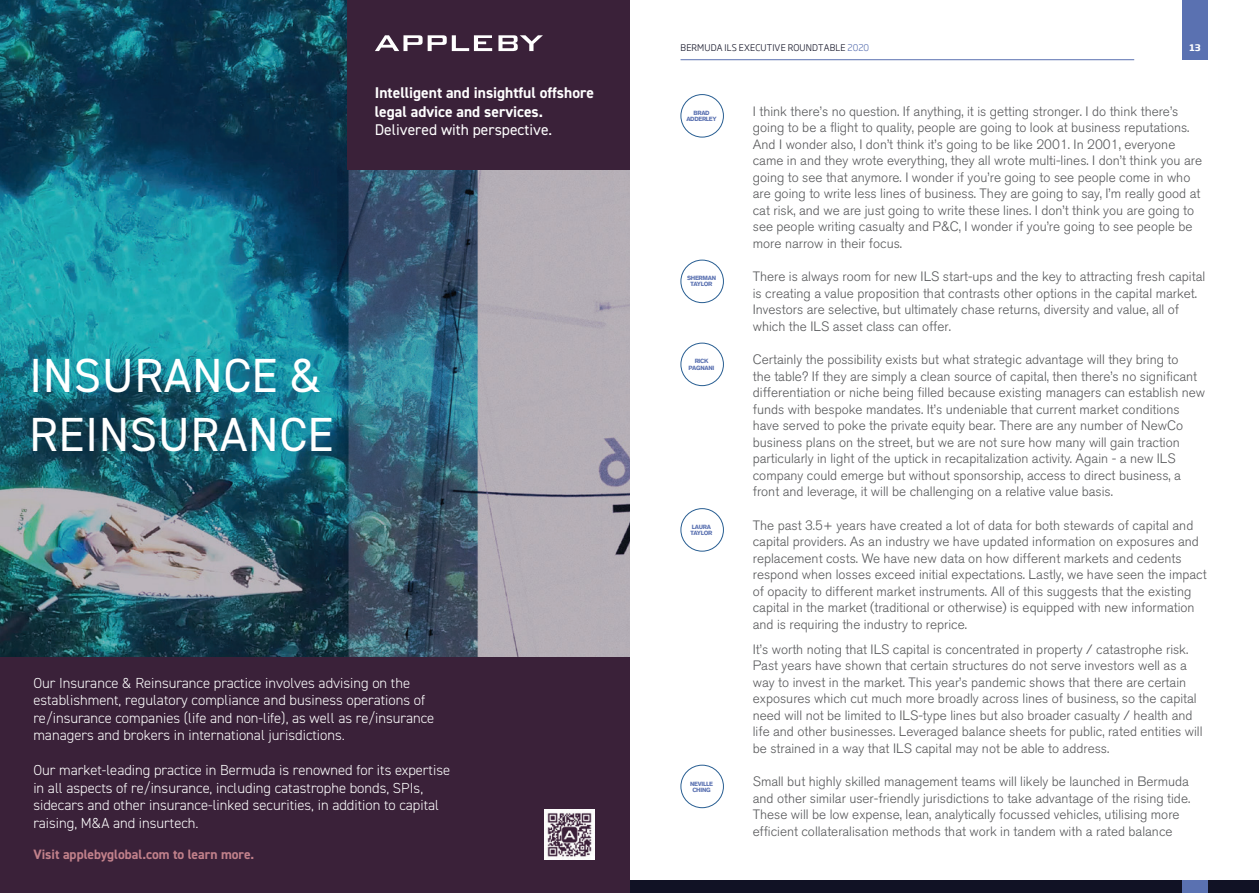
<style>
.page{position:relative;width:1259px;height:893px;background:#fff}
.page>*{position:absolute;margin:0;border:0;box-sizing:border-box;transform-origin:0 0}
.t1{font:48px/58.3px "DIN2014";letter-spacing:.01em;color:#fff}
.t2{font:700 15.6px/18.6px "DIN2014";color:#fff}
.t3{font:15.6px "DIN2014";color:#fff}
.t4{font:300 14.55px/17.5px "DIN2014";color:#fff}
.t5{font:700 13.65px "DIN2014";color:#c2818b}
.t6{font:300 13.5px/16.5px "Akzidenz Grotesk BQ";color:#57585a}
.t7{font:300 9px "Soho Gothic Pro";letter-spacing:.015em;color:#111225}
.t8{font:700 9px "Soho Gothic Pro";color:#fff}
.t9{font:700 6px/6px "Akzidenz Grotesk BQ";letter-spacing:-.05em;color:#5a71b1;text-align:center}
.s1{color:#5a71b1}
</style>
<div class="page">
<hr style="left:680px;top:59px;width:454px;height:1px;background:#5a71b1">
<div style="left:1182px;top:0;width:26px;height:60px;background:#5a71b1"></div>
<div style="left:629px;top:880px;width:630px;height:13px;background:#111225"></div>
<div style="left:1182px;top:880px;width:26px;height:13px;background:#5a71b1"></div>
<div style="left:680px;top:94px;width:44px;height:43px;border:1px solid #285e92;border-radius:50%"></div>
<div style="left:680px;top:260px;width:44px;height:43px;border:1px solid #285e92;border-radius:50%"></div>
<div style="left:680px;top:343px;width:44px;height:43px;border:1px solid #285e92;border-radius:50%"></div>
<div style="left:680px;top:508px;width:44px;height:43px;border:1px solid #285e92;border-radius:50%"></div>
<div style="left:680px;top:765px;width:44px;height:43px;border:1px solid #285e92;border-radius:50%"></div>
<img style="left:0;top:0;width:629px;height:658px">
<div style="left:347px;top:0;width:282px;height:170px;background:#3a2139"></div>
<svg style="left:498px;top:35px;width:45px;height:16px"></svg>
<svg style="left:375px;top:35px;width:47px;height:16px"></svg>
<svg style="left:428px;top:35px;width:64px;height:16px"></svg>
<div style="left:0;top:658px;width:629px;height:235px;background:#3a2139"></div>
<img style="left:544px;top:809px;width:50px;height:50px">
<p class="t2" style="left:375px;top:83px;width:221px">Intelligent and insightful offshore legal advice and services.</p>
<p class="t3" style="left:375px;top:120px;width:179px">Delivered with perspective.</p>
<h1 class="t1" style="left:29px;top:346px;width:306px">INSURANCE &amp;<br>REINSURANCE</h1>
<p class="t4" style="left:33px;top:674px;width:402px">Our Insurance &amp; Reinsurance practice involves advising on the establishment, regulatory compliance and business operations of re/insurance companies (life and non-life), as well as re/insurance managers and brokers in international jurisdictions.</p>
<p class="t4" style="left:33px;top:761px;width:418px">Our market-leading practice in Bermuda is renowned for its expertise in all aspects of re/insurance, including catastrophe bonds, SPIs, sidecars and other insurance-linked securities, in addition to capital raising, M&amp;A and insurtech.</p>
<p class="t5" style="left:33px;top:845px;width:222px">Visit applebyglobal.com to learn more.</p>
<p class="t7" style="left:680px;top:41px;width:190px">BERMUDA ILS EXECUTIVE ROUNDTABLE <span class="s1">2020</span></p>
<p class="t8" style="left:1189px;top:41px;width:13px">13</p>
<p class="t9" style="left:686px;top:110px;width:32px">BRAD<br>ADDERLEY</p>
<p class="t9" style="left:687px;top:275px;width:31px">SHERMAN<br>TAYLOR</p>
<p class="t9" style="left:688px;top:358px;width:27px">RICK<br>PAGNANI</p>
<p class="t9" style="left:690px;top:524px;width:23px;text-align:left">LAURA<br>TAYLOR</p>
<p class="t9" style="left:690px;top:780px;width:24px">NEVILLE<br>CHING</p>
<p class="t6" style="left:753px;top:103px;width:451px">I think there’s no question. If anything, it is getting stronger. I do think there’s going to be a flight to quality, people are going to look at business reputations.<br>And I wonder also, I don’t think it’s going to be like 2001. In 2001, everyone came in and they wrote everything, they all wrote multi-lines. I don’t think you are going to see that anymore. I wonder if you’re going to see people come in who are going to write less lines of business. They are going to say, I’m really good at cat risk, and we are just going to write these lines. I don’t think you are going to see people writing casualty and P&amp;C, I wonder if you’re going to see people be more narrow in their focus.</p>
<p class="t6" style="left:753px;top:269px;width:454px">There is always room for new ILS start-ups and the key to attracting fresh capital is creating a value proposition that contrasts other options in the capital market.<br>Investors are selective, but ultimately chase returns, diversity and value, all of which the ILS asset class can offer.</p>
<p class="t6" style="left:753px;top:352px;width:454px">Certainly the possibility exists but what strategic advantage will they bring to<br>the table? If they are simply a clean source of capital, then there’s no significant differentiation or niche being filled because existing managers can establish new funds with bespoke mandates. It’s undeniable that current market conditions have served to poke the private equity bear. There are any number of NewCo business plans on the street, but we are not sure how many will gain traction particularly in light of the uptick in recapitalization activity. Again - a new ILS company could emerge but without sponsorship, access to direct business, a front and leverage, it will be challenging on a relative value basis.</p>
<p class="t6" style="left:753px;top:517px;width:455px">The past 3.5+ years have created a lot of data for both stewards of capital and capital providers. As an industry we have updated information on exposures and replacement costs. We have new data on how different markets and cedents respond when losses exceed initial expectations. Lastly, we have seen the impact of opacity to different market instruments. All of this suggests that the existing capital in the market (traditional or otherwise) is equipped with new information and is requiring the industry to reprice.</p>
<p class="t6" style="left:753px;top:641px;width:451px">It’s worth noting that ILS capital is concentrated in property / catastrophe risk.<br>Past years have shown that certain structures do not serve investors well as a way to invest in the market. This year’s pandemic shows that there are certain exposures which cut much more broadly across lines of business, so the capital need will not be limited to ILS-type lines but also broader casualty / health and life and other businesses. Leveraged balance sheets for public, rated entities will be strained in a way that ILS capital may not be able to address.</p>
<p class="t6" style="left:753px;top:774px;width:439px">Small but highly skilled management teams will likely be launched in Bermuda and other similar user-friendly jurisdictions to take advantage of the rising tide.<br>These will be low expense, lean, analytically focussed vehicles, utilising more efficient collateralisation methods that work in tandem with a rated balance</p>
</div>
